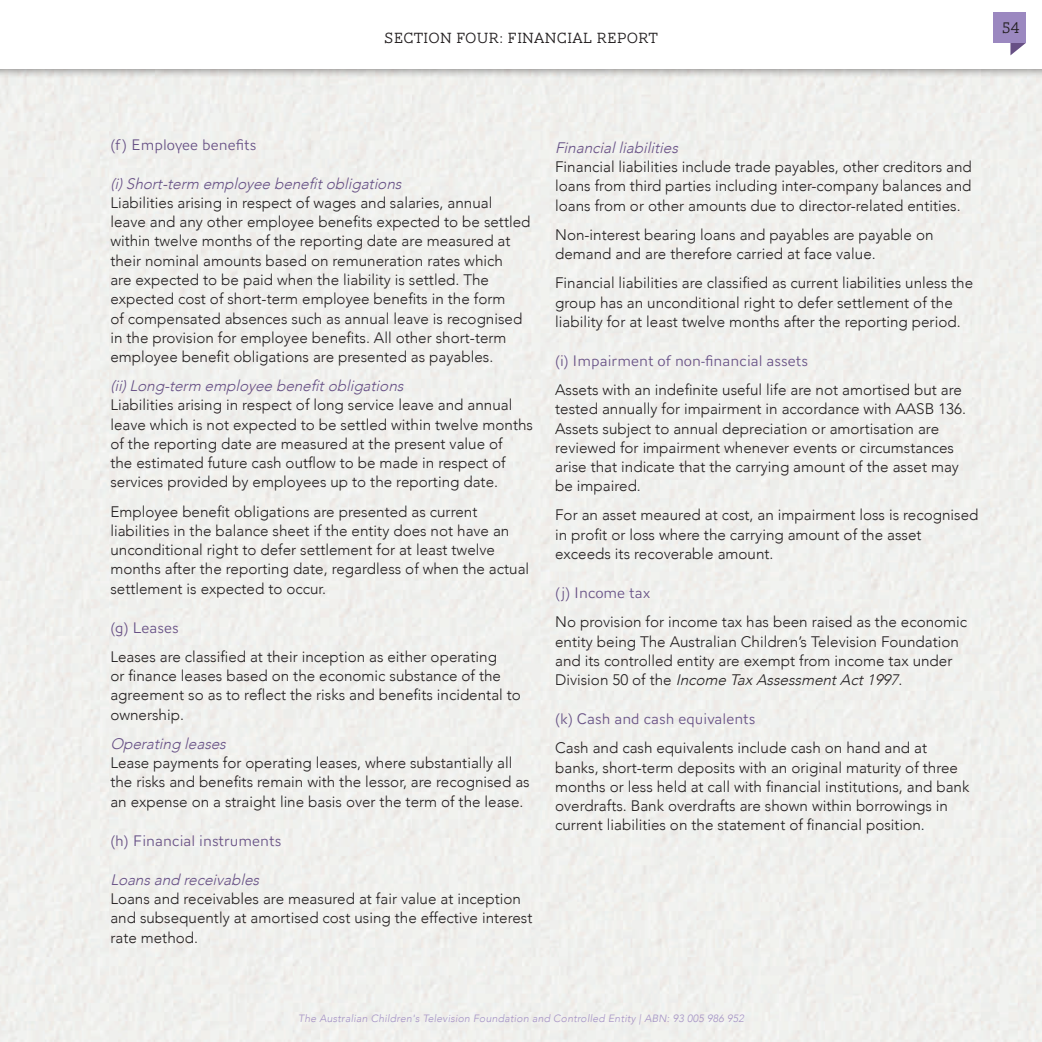
<style>
.page{position:relative;width:1042px;height:1042px;background:#fff}
.page>*{position:absolute;margin:0;border:0;box-sizing:border-box;transform-origin:0 0}
.t1{font:300 15.75px "AW Conqueror Sans";color:#675085}
.t2{font:300 15.75px "AW Conqueror Slab";color:#231f20}
.t3{font:300 15.22px/19.2px "Avenir";color:#231f20}
.t4{font:italic 300 15.22px "Avenir";color:#675085}
.t5{font:300 15.22px "AW Conqueror Slab";letter-spacing:.02em;color:#231f20}
.t6{font:italic 300 10.5px "Avenir";letter-spacing:.02em;color:#a492c5}
.s1{font-style:italic}
</style>
<div class="page">
<div style="left:0;top:0;width:1042px;height:79px;background:#231f20;opacity:.75"></div>
<div style="left:0;top:0;width:1042px;height:68px;background:#fff"></div>
<svg style="left:1010px;top:43px;width:16px;height:12px"></svg>
<div style="left:993px;top:13px;width:33px;height:30px;background:#9b88c0"></div>
<p class="t5" style="left:384px;top:30px;width:276px">SECTION FOUR: FINANCIAL REPORT</p>
<p class="t5" style="left:427px;top:30px;width:189px">ANNUAL REPORT 2012/13</p>
<p class="t2" style="left:1002px;top:19px;width:19px">54</p>
<p class="t1" style="left:110px;top:131px;width:148px">(f) Employee benefits</p>
<p class="t4" style="left:110px;top:174px;width:294px">(i) Short‑term employee benefit obligations</p>
<p class="t3" style="left:110px;top:193px;width:422px">Liabilities arising in respect of wages and salaries, annual leave and any other employee benefits expected to be settled within twelve months of the reporting date are measured at their nominal amounts based on remuneration rates which<br>are expected to be paid when the liability is settled. The expected cost of short‑term employee benefits in the form<br>of compensated absences such as annual leave is recognised in the provision for employee benefits. All other short‑term employee benefit obligations are presented as payables.</p>
<p class="t4" style="left:110px;top:377px;width:296px">(ii) Long‑term employee benefit obligations</p>
<p class="t3" style="left:110px;top:396px;width:424px">Liabilities arising in respect of long service leave and annual leave which is not expected to be settled within twelve months of the reporting date are measured at the present value of<br>the estimated future cash outflow to be made in respect of services provided by employees up to the reporting date.</p>
<p class="t3" style="left:110px;top:502px;width:420px">Employee benefit obligations are presented as current liabilities in the balance sheet if the entity does not have an unconditional right to defer settlement for at least twelve months after the reporting date, regardless of when the actual settlement is expected to occur.</p>
<p class="t1" style="left:110px;top:614px;width:70px">(g) Leases</p>
<p class="t3" style="left:110px;top:647px;width:412px">Leases are classified at their inception as either operating<br>or finance leases based on the economic substance of the agreement so as to reflect the risks and benefits incidental to ownership.</p>
<p class="t4" style="left:110px;top:734px;width:118px">Operating leases</p>
<p class="t3" style="left:110px;top:753px;width:421px">Lease payments for operating leases, where substantially all the risks and benefits remain with the lessor, are recognised as an expense on a straight line basis over the term of the lease.</p>
<p class="t1" style="left:110px;top:827px;width:172px">(h) Financial instruments</p>
<p class="t4" style="left:110px;top:870px;width:152px">Loans and receivables</p>
<p class="t3" style="left:110px;top:889px;width:424px">Loans and receivables are measured at fair value at inception and subsequently at amortised cost using the effective interest rate method.</p>
<p class="t4" style="left:555px;top:139px;width:126px">Financial liabilities</p>
<p class="t3" style="left:555px;top:157px;width:418px;text-align:justify">Financial liabilities include trade payables, other creditors and loans from third parties including inter‑company balances and loans from or other amounts due to director‑related entities.</p>
<p class="t3" style="left:555px;top:225px;width:380px">Non‑interest bearing loans and payables are payable on demand and are therefore carried at face value.</p>
<p class="t3" style="left:555px;top:273px;width:419px">Financial liabilities are classified as current liabilities unless the group has an unconditional right to defer settlement of the liability for at least twelve months after the reporting period.</p>
<p class="t1" style="left:555px;top:348px;width:254px">(i) Impairment of non‑financial assets</p>
<p class="t3" style="left:555px;top:380px;width:412px">Assets with an indefinite useful life are not amortised but are tested annually for impairment in accordance with AASB 136.<br>Assets subject to annual depreciation or amortisation are reviewed for impairment whenever events or circumstances arise that indicate that the carrying amount of the asset may be impaired.</p>
<p class="t3" style="left:555px;top:506px;width:425px">For an asset meaured at cost, an impairment loss is recognised in profit or loss where the carrying amount of the asset exceeds its recoverable amount.</p>
<p class="t1" style="left:555px;top:580px;width:97px">(j) Income tax</p>
<p class="t3" style="left:555px;top:612px;width:413px">No provision for income tax has been raised as the economic entity being The Australian Children’s Television Foundation and its controlled entity are exempt from income tax under Division 50 of the <span class="s1">Income Tax Assessment Act 1997</span>.</p>
<p class="t1" style="left:555px;top:706px;width:202px">(k) Cash and cash equivalents</p>
<p class="t3" style="left:555px;top:738px;width:416px">Cash and cash equivalents include cash on hand and at banks, short‑term deposits with an original maturity of three months or less held at call with financial institutions, and bank overdrafts. Bank overdrafts are shown within borrowings in current liabilities on the statement of financial position.</p>
<p class="t6" style="left:298px;top:1012px;width:447px">The Australian Children's Television Foundation and Controlled Entity | ABN: 93 005 986 952</p>
</div>
